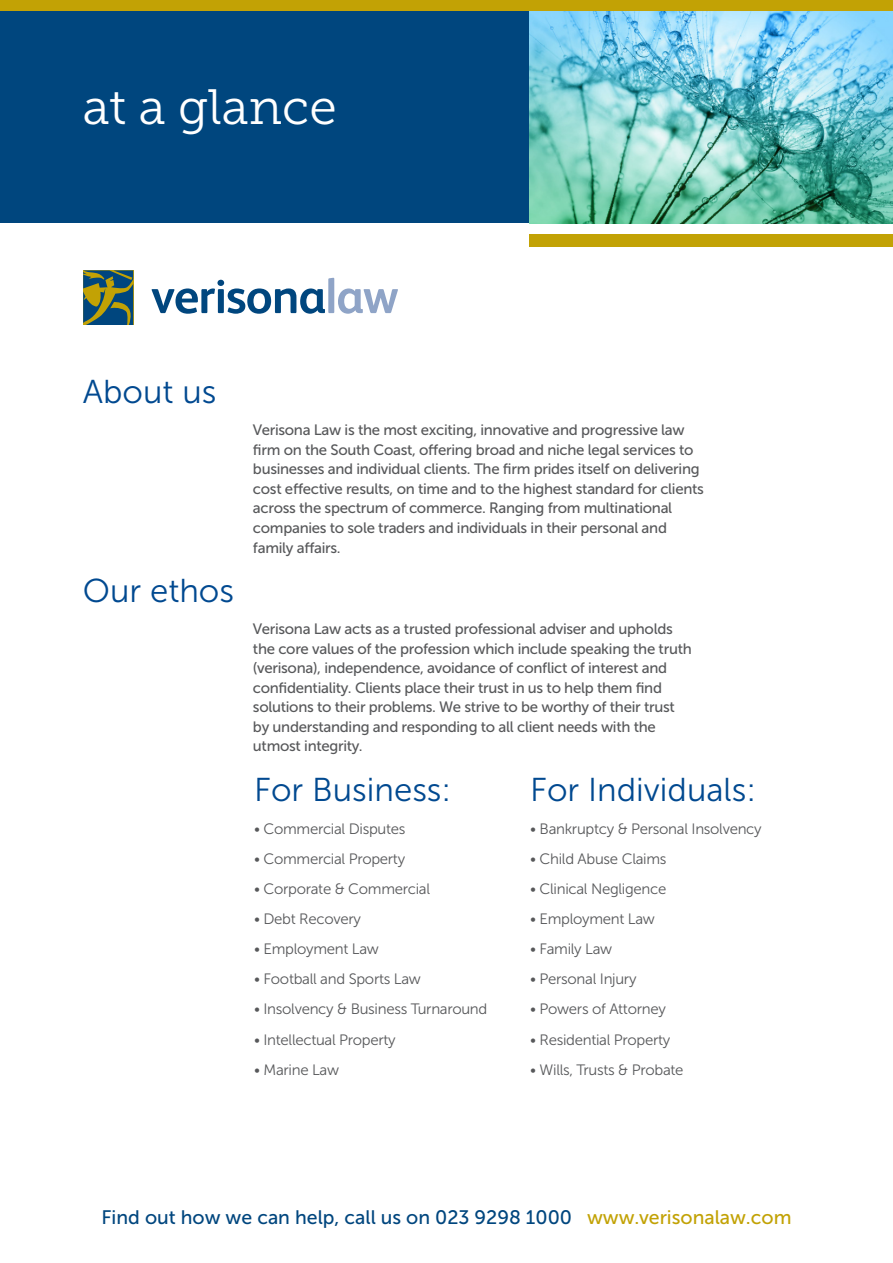
<style>
.page{position:relative;width:893px;height:1263px;background:#fff}
.page>*{position:absolute;margin:0;border:0;box-sizing:border-box;transform-origin:0 0}
.t1{font:49.5px "Museo Slab 300";color:#fff}
.t2{font:33px "Museo Sans 300";color:#014990}
.t3{font:19.5px "Museo Sans 500";color:#00467e}
.t4{font:15px/19.5px "Museo Sans 500";letter-spacing:-.02em;color:#57585a}
.t5{font:15px "Museo Sans 300";letter-spacing:-.02em;color:#57585a}
.s1{color:#c2a205}
</style>
<div class="page">
<svg style="left:152px;top:278px;width:246px;height:36px"></svg>
<svg style="left:83px;top:270px;width:51px;height:55px;background:#4c6a4e"></svg>
<div style="left:0;top:11px;width:893px;height:212px;background:#00467e"></div>
<div style="left:530px;top:234px;width:363px;height:13px;background:#c2a205"></div>
<img style="left:530px;top:11px;width:363px;height:212px">
<div style="left:0;top:0;width:893px;height:11px;background:#c2a205"></div>
<p class="t1" style="left:83px;top:80px;width:255px">at a glance</p>
<p class="t2" style="left:83px;top:374px;width:135px">About us</p>
<p class="t2" style="left:83px;top:573px;width:153px">Our ethos</p>
<p class="t4" style="left:253px;top:421px;width:452px">Verisona Law is the most exciting, innovative and progressive law firm on the South Coast, offering broad and niche legal services to businesses and individual clients. The firm prides itself on delivering cost effective results, on time and to the highest standard for clients across the spectrum of commerce. Ranging from multinational companies to sole traders and individuals in their personal and family affairs.</p>
<p class="t4" style="left:253px;top:619px;width:440px">Verisona Law acts as a trusted professional adviser and upholds the core values of the profession which include speaking the truth (verisona), independence, avoidance of conflict of interest and confidentiality. Clients place their trust in us to help them find solutions to their problems. We strive to be worthy of their trust by understanding and responding to all client needs with the utmost integrity.</p>
<p class="t2" style="left:530px;top:772px;width:227px">For Individuals:</p>
<p class="t5" style="left:530px;top:820px;width:233px">• Bankruptcy &amp; Personal Insolvency</p>
<p class="t5" style="left:530px;top:850px;width:138px">• Child Abuse Claims</p>
<p class="t5" style="left:530px;top:881px;width:138px">• Clinical Negligence</p>
<p class="t5" style="left:530px;top:911px;width:126px">• Employment Law</p>
<p class="t5" style="left:530px;top:941px;width:84px">• Family Law</p>
<p class="t5" style="left:530px;top:971px;width:108px">• Personal Injury</p>
<p class="t5" style="left:530px;top:1001px;width:137px">• Powers of Attorney</p>
<p class="t5" style="left:530px;top:1031px;width:142px">• Residential Property</p>
<p class="t5" style="left:530px;top:1061px;width:155px">• Wills, Trusts &amp; Probate</p>
<p class="t2" style="left:254px;top:772px;width:199px">For Business:</p>
<p class="t5" style="left:254px;top:820px;width:153px">• Commercial Disputes</p>
<p class="t5" style="left:254px;top:850px;width:153px">• Commercial Property</p>
<p class="t5" style="left:254px;top:881px;width:177px">• Corporate &amp; Commercial</p>
<p class="t5" style="left:254px;top:911px;width:108px">• Debt Recovery</p>
<p class="t5" style="left:254px;top:941px;width:126px">• Employment Law</p>
<p class="t5" style="left:254px;top:971px;width:168px">• Football and Sports Law</p>
<p class="t5" style="left:254px;top:1001px;width:235px">• Insolvency &amp; Business Turnaround</p>
<p class="t5" style="left:254px;top:1031px;width:143px">• Intellectual Property</p>
<p class="t5" style="left:254px;top:1061px;width:86px">• Marine Law</p>
<p class="t3" style="left:101px;top:1206px;width:691px">Find out how we can help, call us on 023 9298 1000 <span class="s1">www.verisonalaw.com</span></p>
</div>
